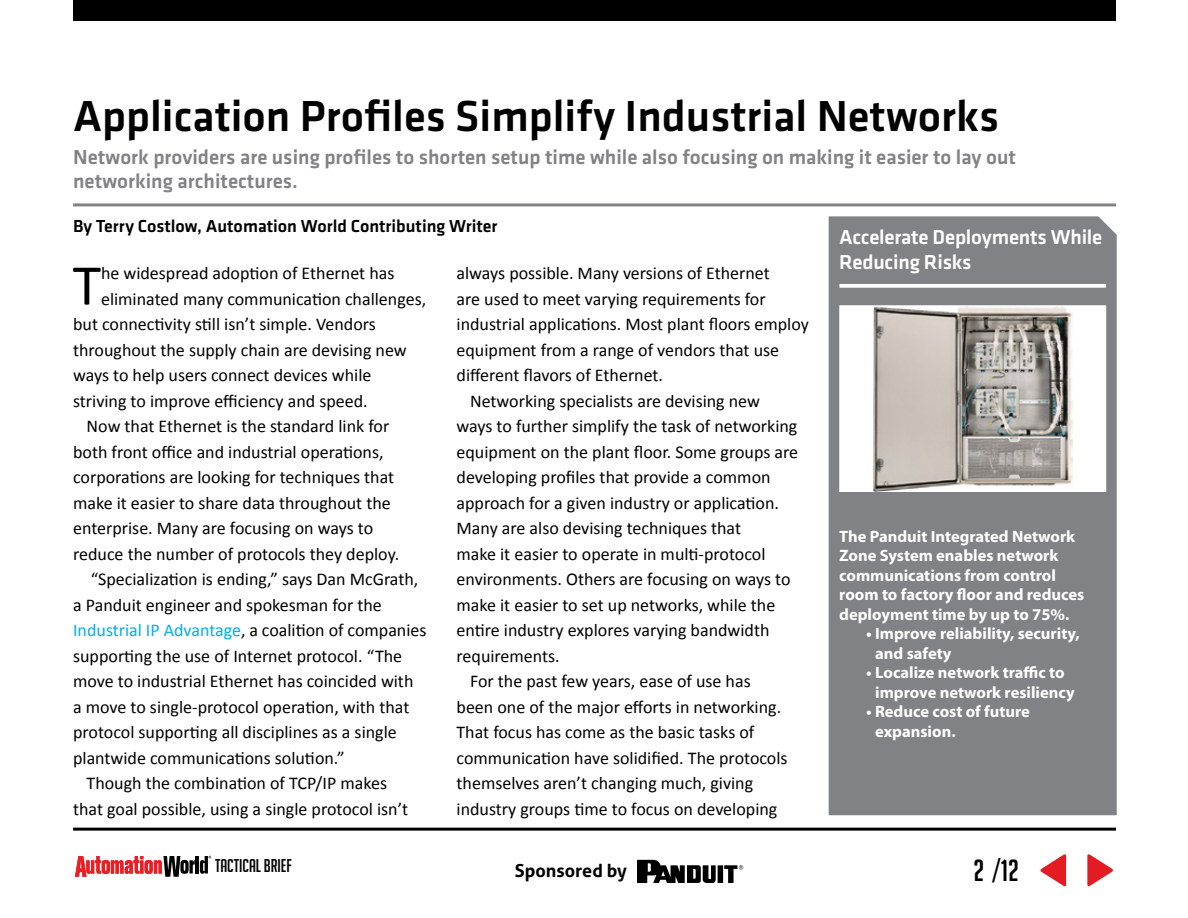
<style>
.page{position:relative;width:1188px;height:918px;background:#fff}
.page>*{position:absolute;margin:0;border:0;box-sizing:border-box;transform-origin:0 0}
.t1{font:58.2px "Calibri";color:#000}
.t2{font:500 45px "Klavika";color:#000}
.t3{font:30px "Big Noodle Titling";color:#000}
.t4{font:500 21px/24px "Klavika";color:#808285}
.t5{font:500 21px/25.2px "Klavika";letter-spacing:-.01em;color:#fff}
.t6{font:18px "Calibri";color:#000}
.t7{font:500 18px "Klavika";color:#000}
.t8{font:18px "Big Noodle Titling";color:#000}
.t9{font:700 18px "Aller";color:#000}
.t10{font:700 16.5px/19.5px "Myriad Pro";color:#fff}
.s1{color:#00aeef}
</style>
<div class="page">
<svg style="left:75px;top:856px;width:136px;height:21px"></svg>
<svg style="left:1087px;top:854px;width:26px;height:33px"></svg>
<svg style="left:1040px;top:854px;width:26px;height:33px"></svg>
<hr style="left:73px;top:828px;width:1043px;height:3px;background:#000">
<svg style="left:637px;top:860px;width:106px;height:23px"></svg>
<div style="left:73px;top:0;width:1043px;height:21px;background:#000"></div>
<svg style="left:828px;top:216px;width:289px;height:600px"></svg>
<div style="left:838px;top:227px;width:269px;height:574px;background:#808285"></div>
<svg style="left:841px;top:284px;width:264px;height:4px"></svg>
<div style="left:838px;top:226px;width:270px;height:576px;border:2px solid #808285"></div>
<div style="left:838px;top:304px;width:269px;height:189px;background:#fff"></div>
<img style="left:873px;top:307px;width:200px;height:184px">
<div style="left:838px;top:304px;width:270px;height:190px;border:2px solid #808285"></div>
<hr style="left:73px;top:203px;width:1043px;height:3px;background:#808285">
<h2 class="t2" style="left:73px;top:92px;width:928px">Application Profiles Simplify Industrial Networks</h2>
<p class="t4" style="left:73px;top:146px;width:944px">Network providers are using profiles to shorten setup time while also focusing on making it easier to lay out networking architectures.</p>
<p class="t7" style="left:73px;top:216px;width:426px">By Terry Costlow, Automation World Contributing Writer</p>
<p class="t5" style="left:839px;top:225px;width:265px">Accelerate Deployments While<br>Reducing Risks</p>
<h1 class="t1" style="left:73px;top:248px;width:30px">T</h1>
<p class="t6" style="left:101px;top:262px;width:295px">he widespread adoption of Ethernet has</p>
<p class="t6" style="left:457px;top:262px;width:315px">always possible. Many versions of Ethernet</p>
<p class="t6" style="left:457px;top:287px;width:311px">are used to meet varying requirements for</p>
<p class="t6" style="left:457px;top:313px;width:354px">industrial applications. Most plant floors employ</p>
<p class="t6" style="left:457px;top:338px;width:324px">equipment from a range of vendors that use</p>
<p class="t6" style="left:457px;top:364px;width:208px">different flavors of Ethernet.</p>
<p class="t6" style="left:470px;top:389px;width:291px">Networking specialists are devising new</p>
<p class="t6" style="left:457px;top:415px;width:342px">ways to further simplify the task of networking</p>
<p class="t6" style="left:457px;top:440px;width:343px">equipment on the plant floor. Some groups are</p>
<p class="t6" style="left:457px;top:466px;width:316px">developing profiles that provide a common</p>
<p class="t6" style="left:457px;top:491px;width:324px">approach for a given industry or application.</p>
<p class="t6" style="left:457px;top:517px;width:286px">Many are also devising techniques that</p>
<p class="t6" style="left:457px;top:542px;width:310px">make it easier to operate in multi-protocol</p>
<p class="t6" style="left:457px;top:568px;width:335px">environments. Others are focusing on ways to</p>
<p class="t6" style="left:457px;top:593px;width:320px">make it easier to set up networks, while the</p>
<p class="t6" style="left:457px;top:619px;width:314px">entire industry explores varying bandwidth</p>
<p class="t6" style="left:457px;top:644px;width:105px">requirements.</p>
<p class="t6" style="left:470px;top:670px;width:282px">For the past few years, ease of use has</p>
<p class="t6" style="left:457px;top:695px;width:326px">been one of the major efforts in networking.</p>
<p class="t6" style="left:457px;top:721px;width:299px">That focus has come as the basic tasks of</p>
<p class="t6" style="left:457px;top:746px;width:333px">communication have solidified. The protocols</p>
<p class="t6" style="left:457px;top:772px;width:298px">themselves aren’t changing much, giving</p>
<p class="t6" style="left:457px;top:797px;width:322px">industry groups time to focus on developing</p>
<p class="t6" style="left:101px;top:287px;width:327px">eliminated many communication challenges,</p>
<p class="t6" style="left:73px;top:313px;width:304px">but connectivity still isn’t simple. Vendors</p>
<p class="t6" style="left:73px;top:338px;width:335px">throughout the supply chain are devising new</p>
<p class="t6" style="left:73px;top:364px;width:300px">ways to help users connect devices while</p>
<p class="t6" style="left:73px;top:389px;width:296px">striving to improve efficiency and speed.</p>
<p class="t6" style="left:87px;top:415px;width:304px">Now that Ethernet is the standard link for</p>
<p class="t6" style="left:73px;top:440px;width:312px">both front office and industrial operations,</p>
<p class="t6" style="left:73px;top:466px;width:323px">corporations are looking for techniques that</p>
<p class="t6" style="left:73px;top:491px;width:319px">make it easier to share data throughout the</p>
<p class="t6" style="left:73px;top:517px;width:302px">enterprise. Many are focusing on ways to</p>
<p class="t6" style="left:73px;top:542px;width:328px">reduce the number of protocols they deploy.</p>
<p class="t6" style="left:91px;top:568px;width:329px">“Specialization is ending,” says Dan McGrath,</p>
<p class="t6" style="left:73px;top:593px;width:310px">a Panduit engineer and spokesman for the</p>
<p class="t6" style="left:73px;top:619px;width:355px"><span class="s1">Industrial IP Advantage</span>, a coalition of companies</p>
<p class="t6" style="left:73px;top:644px;width:331px">supporting the use of Internet protocol. “The</p>
<p class="t6" style="left:73px;top:670px;width:342px">move to industrial Ethernet has coincided with</p>
<p class="t6" style="left:73px;top:695px;width:338px">a move to single-protocol operation, with that</p>
<p class="t6" style="left:73px;top:721px;width:325px">protocol supporting all disciplines as a single</p>
<p class="t6" style="left:73px;top:746px;width:273px">plantwide communications solution.”</p>
<p class="t6" style="left:87px;top:772px;width:302px">Though the combination of TCP/IP makes</p>
<p class="t6" style="left:73px;top:797px;width:337px">that goal possible, using a single protocol isn’t</p>
<p class="t10" style="left:839px;top:526px;width:247px">The Panduit Integrated Network<br>Zone System enables network communications from control room to factory floor and reduces deployment time by up to 75%.</p>
<p class="t10" style="left:875px;top:624px;width:206px;text-indent:-9px">• Improve reliability, security, and safety</p>
<p class="t10" style="left:875px;top:663px;width:201px;text-indent:-9px">• Localize network traffic to improve network resiliency</p>
<p class="t10" style="left:875px;top:702px;width:156px;text-indent:-9px">• Reduce cost of future expansion.</p>
<p class="t8" style="left:215px;top:856px;width:78px">TACTICAL BRIEF</p>
<p class="t9" style="left:515px;top:859px;width:114px">Sponsored by</p>
<h3 class="t3" style="left:974px;top:854px;width:47px">2 /12</h3>
</div>
